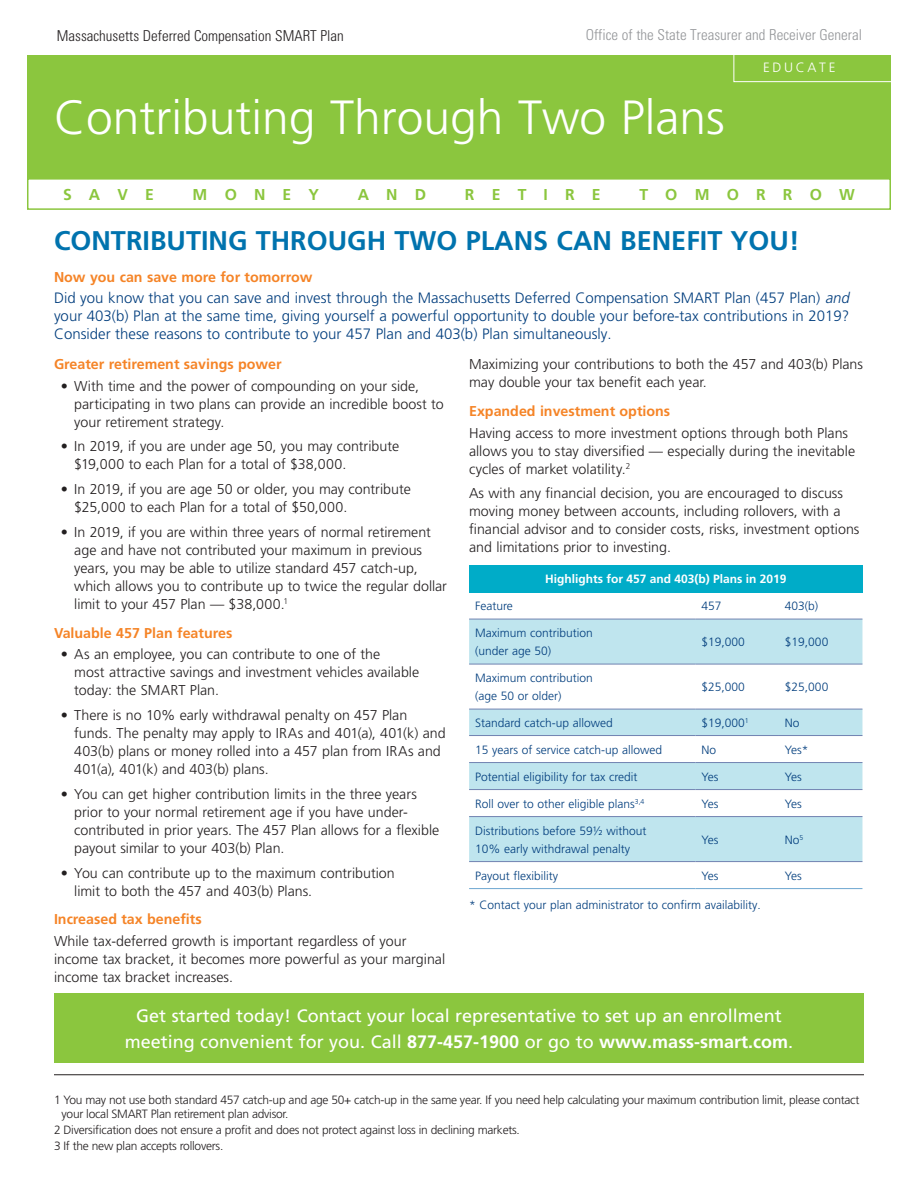
<style>
.page{position:relative;width:918px;height:1188px;background:#fff}
.page>*{position:absolute;margin:0;border:0;box-sizing:border-box;transform-origin:0 0}
.t1{font:300 48px "Frutiger LT Std";color:#fff}
.sub_heads{font:700 27px "Frutiger LT Std";color:#0073ae}
.sub_heads-2{font:18px/25.5px "Frutiger LT Std";color:#fff;text-align:center}
.t2{font:700 15.75px "Frutiger LT Std";letter-spacing:1.09em;color:#8bc63e}
.sub_heads-3{font:300 15px/18px "Frutiger LT Std";color:#013d7d}
.t3{font:300 condensed 15px "Univers LT Std";color:#939598}
.t4{font:300 condensed 15px "Univers LT Std";color:#231f20}
.text{font:300 14.25px/18px "Frutiger LT Std";color:#231f20}
.Orange_header{font:700 14.25px "Frutiger LT Std";color:#f58427}
.t5{font:300 13.5px "Frutiger LT Std";letter-spacing:.2em;color:#fff}
.text-2{font:300 12px/18px "Frutiger LT Std";color:#013d7d}
.Disclostures{font:300 12px/13.5px "Frutiger LT Std";letter-spacing:-.02em;color:#231f20}
.text_bld{font:300 12px "Frutiger LT Std";color:#013d7d}
.t6{font:700 12px "Frutiger LT Std";color:#fff}
.s1{font-style:italic}
.s2{font-weight:700}
</style>
<div class="page">
<div style="left:27px;top:178px;width:864px;height:32px;border:2px solid #8bc63e"></div>
<div style="left:469px;top:565px;width:393px;height:27px;background:#00acc8"></div>
<svg style="left:469px;top:620px;width:393px;height:241px;fill:#bfe5ee"></svg>
<hr style="left:469px;top:619px;width:226px;height:1px;background:#7183b1">
<hr style="left:695px;top:619px;width:84px;height:1px;background:#7183b1">
<hr style="left:779px;top:619px;width:83px;height:1px;background:#7183b1">
<hr style="left:469px;top:888px;width:226px;height:1px;background:#6da7d0">
<hr style="left:695px;top:888px;width:84px;height:1px;background:#6da7d0">
<hr style="left:779px;top:888px;width:83px;height:1px;background:#6da7d0">
<hr style="left:469px;top:664px;width:226px;height:1px;background:#7183b1">
<hr style="left:695px;top:664px;width:84px;height:1px;background:#7183b1">
<hr style="left:779px;top:664px;width:83px;height:1px;background:#7183b1">
<hr style="left:469px;top:709px;width:226px;height:1px;background:#7183b1">
<hr style="left:695px;top:709px;width:84px;height:1px;background:#7183b1">
<hr style="left:779px;top:709px;width:83px;height:1px;background:#7183b1">
<hr style="left:469px;top:735px;width:226px;height:1px;background:#7183b1">
<hr style="left:695px;top:735px;width:84px;height:1px;background:#7183b1">
<hr style="left:779px;top:735px;width:83px;height:1px;background:#7183b1">
<hr style="left:469px;top:762px;width:226px;height:1px;background:#7183b1">
<hr style="left:695px;top:762px;width:84px;height:1px;background:#7183b1">
<hr style="left:779px;top:762px;width:83px;height:1px;background:#7183b1">
<hr style="left:469px;top:789px;width:226px;height:1px;background:#7183b1">
<hr style="left:695px;top:789px;width:84px;height:1px;background:#7183b1">
<hr style="left:779px;top:789px;width:83px;height:1px;background:#7183b1">
<hr style="left:469px;top:816px;width:226px;height:1px;background:#7183b1">
<hr style="left:695px;top:816px;width:84px;height:1px;background:#7183b1">
<hr style="left:779px;top:816px;width:83px;height:1px;background:#7183b1">
<hr style="left:469px;top:861px;width:226px;height:1px;background:#7183b1">
<hr style="left:695px;top:861px;width:84px;height:1px;background:#7183b1">
<hr style="left:779px;top:861px;width:83px;height:1px;background:#7183b1">
<div style="left:27px;top:56px;width:864px;height:123px;background:#8bc63e"></div>
<div style="left:734px;top:52px;width:182px;height:30px;border:1px solid #fff"></div>
<hr style="left:54px;top:1074px;width:810px;height:1px;background:#231f20">
<div style="left:54px;top:993px;width:810px;height:70px;background:#8bc63e"></div>
<p class="t4" style="left:57px;top:26px;width:289px">Massachusetts Deferred Compensation SMART Plan</p>
<p class="t3" style="left:586px;top:25px;width:278px">Office of the State Treasurer and Receiver General</p>
<p class="t5" style="left:763px;top:60px;width:74px">EDUCATE</p>
<p class="t1" style="left:54px;top:90px;width:672px">Contributing Through Two Plans</p>
<p class="t2" style="left:63px;top:185px;width:92px">SAVE</p>
<p class="t2" style="left:193px;top:185px;width:128px">MONEY</p>
<p class="t2" style="left:358px;top:185px;width:70px">AND</p>
<p class="t2" style="left:465px;top:185px;width:137px">RETIRE</p>
<p class="t2" style="left:639px;top:185px;width:217px">TOMORROW</p>
<p class="sub_heads" style="left:54px;top:224px;width:747px">CONTRIBUTING THROUGH TWO PLANS CAN BENEFIT YOU!</p>
<p class="Orange_header" style="left:54px;top:269px;width:260px">Now you can save more for tomorrow</p>
<p class="sub_heads-3" style="left:54px;top:289px;width:800px">Did you know that you can save and invest through the Massachusetts Deferred Compensation SMART Plan (457 Plan) <span class="s1">and </span>your 403(b) Plan at the same time, giving yourself a powerful opportunity to double your before-tax contributions in 2019?<br>Consider these reasons to contribute to your 457 Plan and 403(b) Plan simultaneously.</p>
<p class="Orange_header" style="left:54px;top:356px;width:229px">Greater retirement savings power</p>
<p class="text" style="left:74px;top:377px;width:371px;text-indent:-14px">• With time and the power of compounding on your side, participating in two plans can provide an incredible boost to your retirement strategy.</p>
<p class="text" style="left:74px;top:438px;width:326px;text-indent:-14px">• In 2019, if you are under age 50, you may contribute $19,000 to each Plan for a total of $38,000.</p>
<p class="text" style="left:74px;top:481px;width:338px;text-indent:-14px">• In 2019, if you are age 50 or older, you may contribute $25,000 to each Plan for a total of $50,000.</p>
<p class="text" style="left:74px;top:523px;width:374px;text-indent:-14px">• In 2019, if you are within three years of normal retirement age and have not contributed your maximum in previous years, you may be able to utilize standard 457 catch-up, which allows you to contribute up to twice the regular dollar limit to your 457 Plan — $38,000.<sup>1</sup></p>
<p class="Orange_header" style="left:54px;top:624px;width:180px">Valuable 457 Plan features</p>
<p class="text" style="left:74px;top:646px;width:347px;text-indent:-14px">• As an employee, you can contribute to one of the<br>most attractive savings and investment vehicles available today: the SMART Plan.</p>
<p class="text" style="left:74px;top:706px;width:373px;text-indent:-14px">• There is no 10% early withdrawal penalty on 457 Plan funds. The penalty may apply to IRAs and 401(a), 401(k) and 403(b) plans or money rolled into a 457 plan from IRAs and 401(a), 401(k) and 403(b) plans.</p>
<p class="text" style="left:74px;top:785px;width:367px;text-indent:-14px">• You can get higher contribution limits in the three years prior to your normal retirement age if you have under&shy;contributed in prior years. The 457 Plan allows for a flexible payout similar to your 403(b) Plan.</p>
<p class="text" style="left:74px;top:864px;width:322px;text-indent:-14px">• You can contribute up to the maximum contribution limit to both the 457 and 403(b) Plans.</p>
<p class="Orange_header" style="left:54px;top:911px;width:149px">Increased tax benefits</p>
<p class="text" style="left:54px;top:932px;width:393px">While tax-deferred growth is important regardless of your income tax bracket, it becomes more powerful as your marginal income tax bracket increases.</p>
<p class="text" style="left:469px;top:356px;width:395px">Maximizing your contributions to both the 457 and 403(b) Plans may double your tax benefit each year.</p>
<p class="Orange_header" style="left:469px;top:403px;width:203px">Expanded investment options</p>
<p class="text" style="left:469px;top:424px;width:388px">Having access to more investment options through both Plans allows you to stay diversified — especially during the inevitable cycles of market volatility.<sup>2</sup></p>
<p class="text" style="left:469px;top:485px;width:392px">As with any financial decision, you are encouraged to discuss moving money between accounts, including rollovers, with a financial advisor and to consider costs, risks, investment options and limitations prior to investing.</p>
<p class="t6" style="left:545px;top:572px;width:243px">Highlights for 457 and 403(b) Plans in 2019</p>
<p class="text-2" style="left:475px;top:597px;width:39px">Feature</p>
<p class="text-2" style="left:701px;top:597px;width:22px">457</p>
<p class="text-2" style="left:785px;top:597px;width:35px">403(b)</p>
<p class="text-2" style="left:475px;top:624px;width:119px">Maximum contribution (under age 50)</p>
<p class="text-2" style="left:701px;top:633px;width:45px">$19,000</p>
<p class="text-2" style="left:785px;top:633px;width:45px">$19,000</p>
<p class="text-2" style="left:475px;top:669px;width:119px">Maximum contribution (age 50 or older)</p>
<p class="text-2" style="left:701px;top:678px;width:45px">$25,000</p>
<p class="text-2" style="left:785px;top:678px;width:45px">$25,000</p>
<p class="text-2" style="left:475px;top:714px;width:139px">Standard catch-up allowed</p>
<p class="text-2" style="left:701px;top:714px;width:49px">$19,000<sup>1</sup></p>
<p class="text-2" style="left:785px;top:714px;width:16px">No</p>
<p class="text-2" style="left:475px;top:741px;width:189px">15 years of service catch-up allowed</p>
<p class="text-2" style="left:701px;top:741px;width:16px">No</p>
<p class="text-2" style="left:785px;top:741px;width:25px">Yes*</p>
<p class="text-2" style="left:475px;top:768px;width:164px">Potential eligibility for tax credit</p>
<p class="text-2" style="left:701px;top:768px;width:18px">Yes</p>
<p class="text-2" style="left:785px;top:768px;width:18px">Yes</p>
<p class="text-2" style="left:475px;top:795px;width:171px">Roll over to other eligible plans<sup>3,4</sup></p>
<p class="text-2" style="left:701px;top:795px;width:18px">Yes</p>
<p class="text-2" style="left:785px;top:795px;width:18px">Yes</p>
<p class="text-2" style="left:475px;top:822px;width:173px">Distributions before 59½ without<br>10% early withdrawal penalty</p>
<p class="text-2" style="left:701px;top:831px;width:18px">Yes</p>
<p class="text-2" style="left:785px;top:831px;width:20px">No<sup>5</sup></p>
<p class="text-2" style="left:475px;top:867px;width:84px">Payout flexibility</p>
<p class="text-2" style="left:701px;top:867px;width:18px">Yes</p>
<p class="text-2" style="left:785px;top:867px;width:18px">Yes</p>
<p class="text_bld" style="left:469px;top:898px;width:293px">* Contact your plan administrator to confirm availability.</p>
<p class="sub_heads-2" style="left:125px;top:1003px;width:670px">Get started today! Contact your local representative to set up an enrollment meeting convenient for you. Call <span class="s2">877-457-1900</span> or go to <span class="s2">www.mass-smart.com</span>.</p>
<p class="Disclostures" style="left:62px;top:1094px;width:799px;text-indent:-8px">1 You may not use both standard 457 catch-up and age 50+ catch-up in the same year. If you need help calculating your maximum contribution limit, please contact your local SMART Plan retirement plan advisor.</p>
<p class="Disclostures" style="left:54px;top:1123px;width:467px">2 Diversification does not ensure a profit and does not protect against loss in declining markets.</p>
<p class="Disclostures" style="left:54px;top:1139px;width:171px">3 If the new plan accepts rollovers.</p>
</div>
